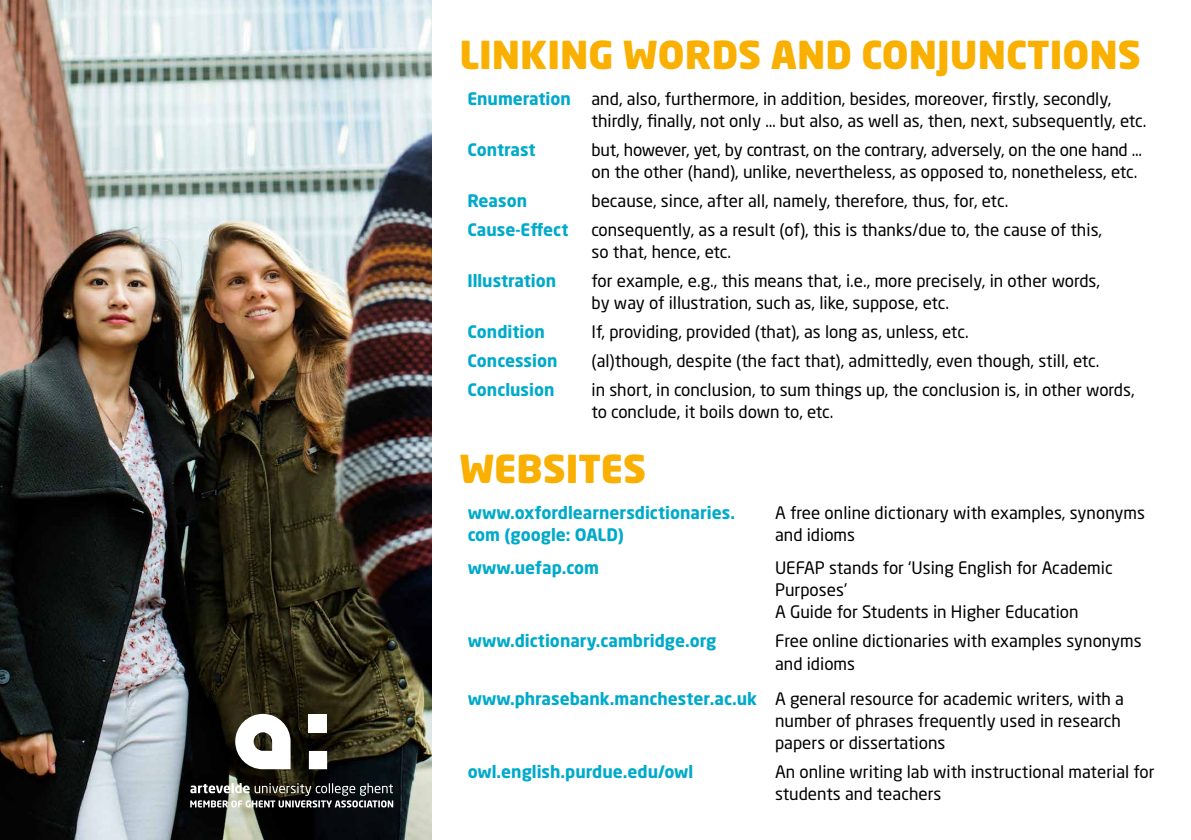
<style>
.page{position:relative;width:1191px;height:840px;background:#fff}
.page>*{position:absolute;margin:0;border:0;box-sizing:border-box;transform-origin:0 0}
.t1{font:900 38px "Neo Sans Pro";color:#f9b000}
.t2{font:17px/22px "Neo Sans Pro";color:#000}
.t3{font:700 17px/22px "Neo Sans Pro";color:#00aaca}
.s1{font-weight:700;color:#00aaca}
</style>
<div class="page">
<img style="left:0;top:0;width:431px;height:839px">
<div style="left:309px;top:750px;width:18px;height:18px;background:#fff"></div>
<div style="left:309px;top:714px;width:18px;height:18px;background:#fff"></div>
<svg style="left:235px;top:713px;width:55px;height:55px"></svg>
<svg style="left:190px;top:782px;width:203px;height:25px;background:#575856"></svg>
<h1 class="t1" style="left:459px;top:30px;width:683px">LINKING WORDS AND CONJUNCTIONS</h1>
<p class="t2" style="left:591px;top:87px;width:556px;text-indent:-124px"><span class="s1">Enumeration</span> and, also, furthermore, in addition, besides, moreover, firstly, secondly, thirdly, finally, not only … but also, as well as, then, next, subsequently, etc.</p>
<p class="t3" style="left:467px;top:138px;width:70px">Contrast</p>
<p class="t2" style="left:591px;top:138px;width:552px">but, however, yet, by contrast, on the contrary, adversely, on the one hand ... on the other (hand), unlike, nevertheless, as opposed to, nonetheless, etc.</p>
<p class="t3" style="left:467px;top:189px;width:61px">Reason</p>
<p class="t2" style="left:591px;top:189px;width:418px">because, since, after all, namely, therefore, thus, for, etc.</p>
<p class="t3" style="left:467px;top:218px;width:103px">Cause-Effect</p>
<p class="t2" style="left:591px;top:218px;width:512px">consequently, as a result (of), this is thanks/due to, the cause of this, so that, hence, etc.</p>
<p class="t3" style="left:467px;top:269px;width:90px">Illustration</p>
<p class="t2" style="left:591px;top:269px;width:510px">for example, e.g., this means that, i.e., more precisely, in other words, by way of illustration, such as, like, suppose, etc.</p>
<p class="t3" style="left:467px;top:320px;width:79px">Condition</p>
<p class="t2" style="left:591px;top:320px;width:379px">If, providing, provided (that), as long as, unless, etc.</p>
<p class="t3" style="left:467px;top:349px;width:92px">Concession</p>
<p class="t2" style="left:591px;top:349px;width:509px">(al)though, despite (the fact that), admittedly, even though, still, etc.</p>
<p class="t3" style="left:467px;top:378px;width:89px">Conclusion</p>
<p class="t2" style="left:591px;top:378px;width:544px">in short, in conclusion, to sum things up, the conclusion is, in other words, to conclude, it boils down to, etc.</p>
<h1 class="t1" style="left:459px;top:444px;width:188px">WEBSITES</h1>
<p class="t3" style="left:467px;top:501px;width:269px">www.oxfordlearnersdictionaries. com (google: OALD)</p>
<p class="t2" style="left:775px;top:501px;width:371px">A free online dictionary with examples, synonyms and idioms</p>
<p class="t3" style="left:467px;top:556px;width:133px">www.uefap.com</p>
<p class="t2" style="left:775px;top:556px;width:339px">UEFAP stands for ‘Using English for Academic<br>Purposes’<br>A Guide for Students in Higher Education</p>
<p class="t3" style="left:467px;top:629px;width:250px">www.dictionary.cambridge.org</p>
<p class="t2" style="left:775px;top:629px;width:368px">Free online dictionaries with examples synonyms and idioms</p>
<p class="t2" style="left:775px;top:687px;width:350px;text-indent:-307px"><span class="s1">www.phrasebank.manchester.ac.uk</span> A general resource for academic writers, with a number of phrases frequently used in research papers or dissertations</p>
<p class="t3" style="left:467px;top:759px;width:227px">owl.english.purdue.edu/owl</p>
<p class="t2" style="left:775px;top:760px;width:381px">An online writing lab with instructional material for students and teachers</p>
</div>
